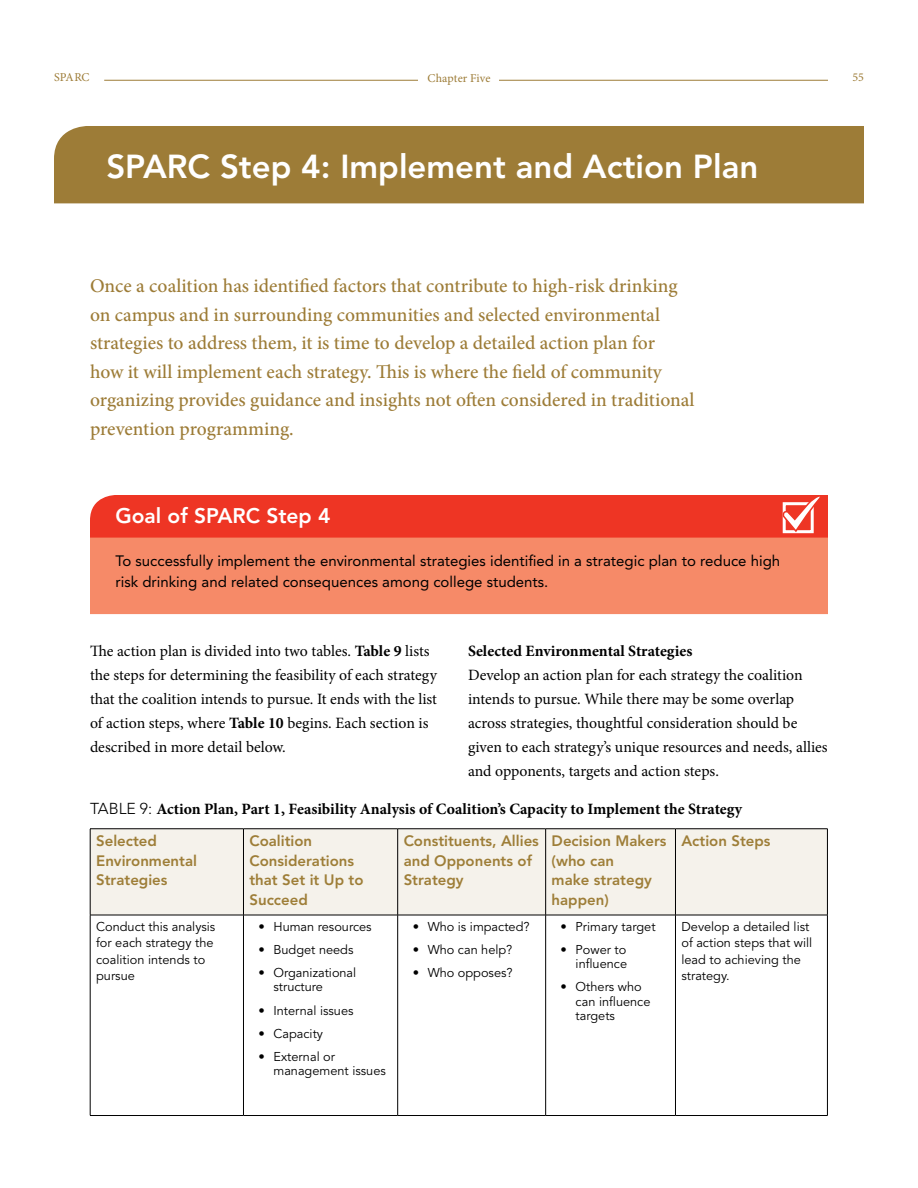
<style>
.page{position:relative;width:918px;height:1188px;background:#fff}
.page>*{position:absolute;margin:0;border:0;box-sizing:border-box;transform-origin:0 0}
.t1{font:800 33px "Avenir LT Std";color:#fff}
.t2{font:800 21px "Avenir LT Std";color:#fff}
.t3{font:500 19.5px/28.5px "Minion Pro";color:#9d7c37}
.t4{font:15.75px/24px "Minion Pro";color:#000}
.t5{font:700 15.75px "Minion Pro";color:#000}
.t6{font:800 15px/19.5px "Avenir LT Std";color:#9e7e38}
.t7{font:15px/21px "Avenir LT Std";color:#000}
.t8{font:12.75px/16.5px "Avenir LT Std";color:#000}
.t9{font:12px "Minion Pro";letter-spacing:.005em;color:#9d7c37}
.s1{font-weight:700}
.s2{font-family:"Avenir LT Std";font-weight:300}
</style>
<div class="page">
<hr style="left:104px;top:80px;width:724px;height:1px;background:#9d7c37">
<div style="left:54px;top:126px;width:810px;height:77px;background:#9d7c37"></div>
<div style="left:90px;top:538px;width:738px;height:76px;background:#f68a68"></div>
<div style="left:91px;top:830px;width:736px;height:85px;background:#f5f2eb"></div>
<hr style="left:90px;top:829px;width:153px;height:1px;background:#000">
<hr style="left:90px;top:829px;width:1px;height:86px;background:#000">
<hr style="left:243px;top:829px;width:155px;height:1px;background:#000">
<hr style="left:243px;top:829px;width:1px;height:86px;background:#000">
<hr style="left:398px;top:829px;width:148px;height:1px;background:#000">
<hr style="left:397px;top:829px;width:1px;height:86px;background:#000">
<hr style="left:546px;top:829px;width:129px;height:1px;background:#000">
<hr style="left:545px;top:829px;width:1px;height:86px;background:#000">
<hr style="left:675px;top:829px;width:153px;height:1px;background:#000">
<hr style="left:675px;top:829px;width:1px;height:86px;background:#000">
<hr style="left:827px;top:829px;width:1px;height:86px;background:#000">
<hr style="left:90px;top:915px;width:153px;height:1px;background:#000">
<hr style="left:90px;top:915px;width:1px;height:200px;background:#000">
<hr style="left:243px;top:915px;width:155px;height:1px;background:#000">
<hr style="left:243px;top:915px;width:1px;height:200px;background:#000">
<hr style="left:398px;top:915px;width:148px;height:1px;background:#000">
<hr style="left:397px;top:915px;width:1px;height:200px;background:#000">
<hr style="left:546px;top:915px;width:129px;height:1px;background:#000">
<hr style="left:545px;top:915px;width:1px;height:200px;background:#000">
<hr style="left:675px;top:915px;width:153px;height:1px;background:#000">
<hr style="left:675px;top:915px;width:1px;height:200px;background:#000">
<hr style="left:827px;top:915px;width:1px;height:200px;background:#000">
<hr style="left:90px;top:1115px;width:153px;height:1px;background:#000">
<hr style="left:243px;top:1115px;width:155px;height:1px;background:#000">
<hr style="left:398px;top:1115px;width:148px;height:1px;background:#000">
<hr style="left:546px;top:1115px;width:129px;height:1px;background:#000">
<hr style="left:675px;top:1115px;width:153px;height:1px;background:#000">
<div style="left:419px;top:73px;width:80px;height:13px;background:#fff"></div>
<div style="left:90px;top:495px;width:738px;height:43px;background:#ee3524"></div>
<p class="t9" style="left:428px;top:70px;width:64px">Chapter Five</p>
<p class="t9" style="left:54px;top:70px;width:37px">SPARC</p>
<p class="t9" style="left:852px;top:70px;width:13px">55</p>
<h1 class="t1" style="left:106px;top:147px;width:654px">SPARC Step 4: Implement and Action Plan</h1>
<p class="t3" style="left:90px;top:272px;width:606px">Once a coalition has identified factors that contribute to high-risk drinking on campus and in surrounding communities and selected environmental strategies to address them, it is time to develop a detailed action plan for<br>how it will implement each strategy. This is where the field of community organizing provides guidance and insights not often considered in traditional prevention programming.</p>
<h2 class="t2" style="left:116px;top:503px;width:216px">Goal of SPARC Step 4</h2>
<p class="t7" style="left:116px;top:551px;width:666px">To successfully implement the environmental strategies identified in a strategic plan to reduce high risk drinking and related consequences among college students.</p>
<p class="t4" style="left:90px;top:639px;width:349px">The action plan is divided into two tables. <span class="s1">Table 9</span> lists the steps for determining the feasibility of each strategy that the coalition intends to pursue. It ends with the list of action steps, where <span class="s1">Table 10</span> begins. Each section is described in more detail below.</p>
<p class="t5" style="left:468px;top:640px;width:226px">Selected Environmental Strategies</p>
<p class="t4" style="left:468px;top:663px;width:361px">Develop an action plan for each strategy the coalition intends to pursue. While there may be some overlap across strategies, thoughtful consideration should be given to each strategy’s unique resources and needs, allies and opponents, targets and action steps.</p>
<p class="t5" style="left:90px;top:798px;width:654px"><span class="s2">Ta ble 9:</span> Action Plan, Part 1, Feasibility Analysis of Coalition’s Capacity to Implement the Strategy</p>
<p class="t6" style="left:96px;top:831px;width:102px">Selected<br>Environmental<br>Strategies</p>
<p class="t6" style="left:249px;top:831px;width:116px">Coalition<br>Considerations that Set it Up to<br>Succeed</p>
<p class="t6" style="left:404px;top:831px;width:137px">Constituents, Allies and Opponents of<br>Strategy</p>
<p class="t6" style="left:552px;top:831px;width:116px">Decision Makers (who can<br>make strategy happen)</p>
<p class="t6" style="left:681px;top:831px;width:91px">Action Steps</p>
<p class="t8" style="left:96px;top:918px;width:121px">Conduct this analysis for each strategy the coalition intends to pursue</p>
<p class="t8" style="left:258px;top:918px;width:115px">• Human resources</p>
<p class="t8" style="left:413px;top:918px;width:118px">• Who is impacted?</p>
<p class="t8" style="left:413px;top:942px;width:101px">• Who can help?</p>
<p class="t8" style="left:413px;top:965px;width:102px">• Who opposes?</p>
<p class="t8" style="left:681px;top:918px;width:132px">Develop a detailed list of action steps that will lead to achieving the strategy.</p>
<p class="t8" style="left:561px;top:918px;width:96px">• Primary target</p>
<p class="t8" style="left:561px;top:943px;width:68px;line-height:14.2px;text-align:right">• Power to influence</p>
<p class="t8" style="left:576px;top:980px;width:76px;line-height:14.2px;text-indent:-15px">• Others who can influence targets</p>
<p class="t8" style="left:258px;top:942px;width:97px">• Budget needs</p>
<p class="t8" style="left:273px;top:966px;width:84px;line-height:14.2px;text-indent:-15px">• Organizational structure</p>
<p class="t8" style="left:258px;top:1002px;width:97px">• Internal issues</p>
<p class="t8" style="left:258px;top:1026px;width:66px">• Capacity</p>
<p class="t8" style="left:273px;top:1050px;width:114px;line-height:14.2px;text-indent:-15px">• External or management issues</p>
</div>
